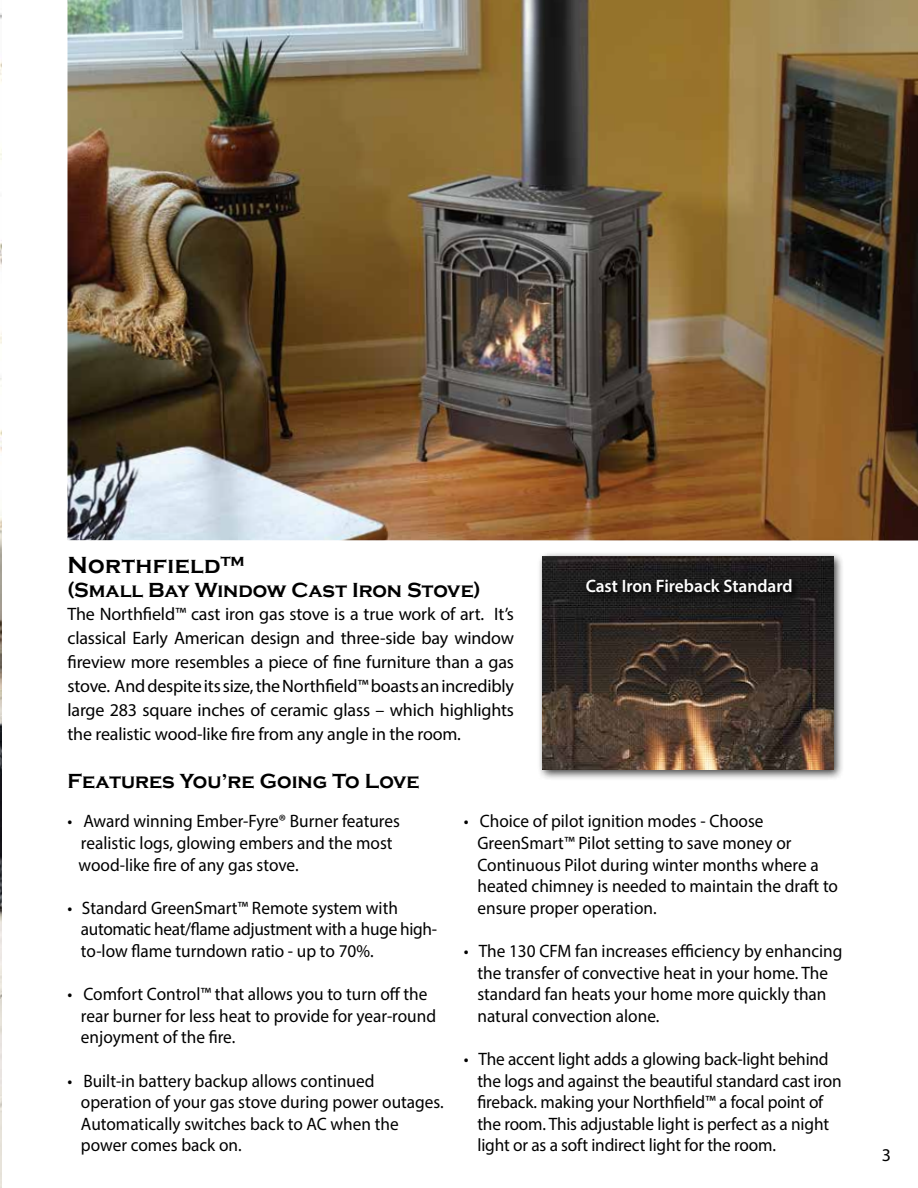
<style>
.page{position:relative;width:918px;height:1188px;background:#fff}
.page>*{position:absolute;margin:0;border:0;box-sizing:border-box;transform-origin:0 0}
.t1{font:700 24px "Copperplate Gothic";letter-spacing:.02em;color:#000}
.t2{font:700 21px "Copperplate Gothic";color:#000}
.t3{font:18px/21.6px "Myriad Pro";color:#000;scale:.96 1}
.t4{font:18px/24px "Myriad Pro";color:#000;text-align:justify}
.t5{font:600 18px "Myriad Pro";color:#fff}
</style>
<div class="page">
<img style="left:68px;top:0;width:850px;height:541px">
<img style="left:0;top:13px;width:2px;height:1175px">
<hr style="left:0;top:48px;width:2px;height:72px;background:#fff">
<div style="left:537px;top:551px;width:308px;height:230px;background:#000;opacity:.75"></div>
<img style="left:542px;top:557px;width:292px;height:213px">
<svg style="left:585px;top:578px;width:214px;height:21px;background:#151515"></svg>
<h1 class="t1" style="left:68px;top:552px;width:179px">Northfield™</h1>
<p class="t2" style="left:68px;top:578px;width:415px">(Small Bay Window Cast Iron Stove)</p>
<p class="t4" style="left:68px;top:601px;width:448px">The Northfield™ cast iron gas stove is a true work of art. It’s classical Early American design and three-side bay window fireview more resembles a piece of fine furniture than a gas stove. And despite its size, the Northfield™ boasts an incredibly large 283 square inches of ceramic glass – which highlights the realistic wood-like fire from any angle in the room.</p>
<p class="t2" style="left:68px;top:770px;width:354px">Features You’re Going To Love</p>
<p class="t5" style="left:586px;top:575px;width:208px">Cast Iron Fireback Standard</p>
<p class="t3" style="left:78px;top:810px;width:336px;text-indent:-11px">• Award winning Ember-Fyre® Burner features realistic logs, glowing embers and the most wood-like fire of any gas stove.</p>
<p class="t3" style="left:81px;top:897px;width:372px;text-indent:-13px">• Standard GreenSmart™ Remote system with automatic heat/flame adjustment with a huge high&shy;to-low flame turndown ratio - up to 70%.</p>
<p class="t3" style="left:81px;top:983px;width:371px;text-indent:-13px">• Comfort Control™ that allows you to turn off the rear burner for less heat to provide for year-round enjoyment of the fire.</p>
<p class="t3" style="left:81px;top:1069px;width:379px;text-indent:-13px">• Built-in battery backup allows continued operation of your gas stove during power outages.<br>Automatically switches back to AC when the power comes back on.</p>
<p class="t3" style="left:477px;top:810px;width:377px;text-indent:-13px">• Choice of pilot ignition modes - Choose GreenSmart™ Pilot setting to save money or Continuous Pilot during winter months where a heated chimney is needed to maintain the draft to ensure proper operation.</p>
<p class="t3" style="left:477px;top:940px;width:382px;text-indent:-13px">• The 130 CFM fan increases efficiency by enhancing the transfer of convective heat in your home. The standard fan heats your home more quickly than natural convection alone.</p>
<p class="t3" style="left:477px;top:1048px;width:381px;text-indent:-13px">• The accent light adds a glowing back-light behind the logs and against the beautiful standard cast iron fireback. making your Northfield™ a focal point of the room. This adjustable light is perfect as a night light or as a soft indirect light for the room.</p>
<p class="t4" style="left:882px;top:1143px;width:11px">3</p>
</div>
